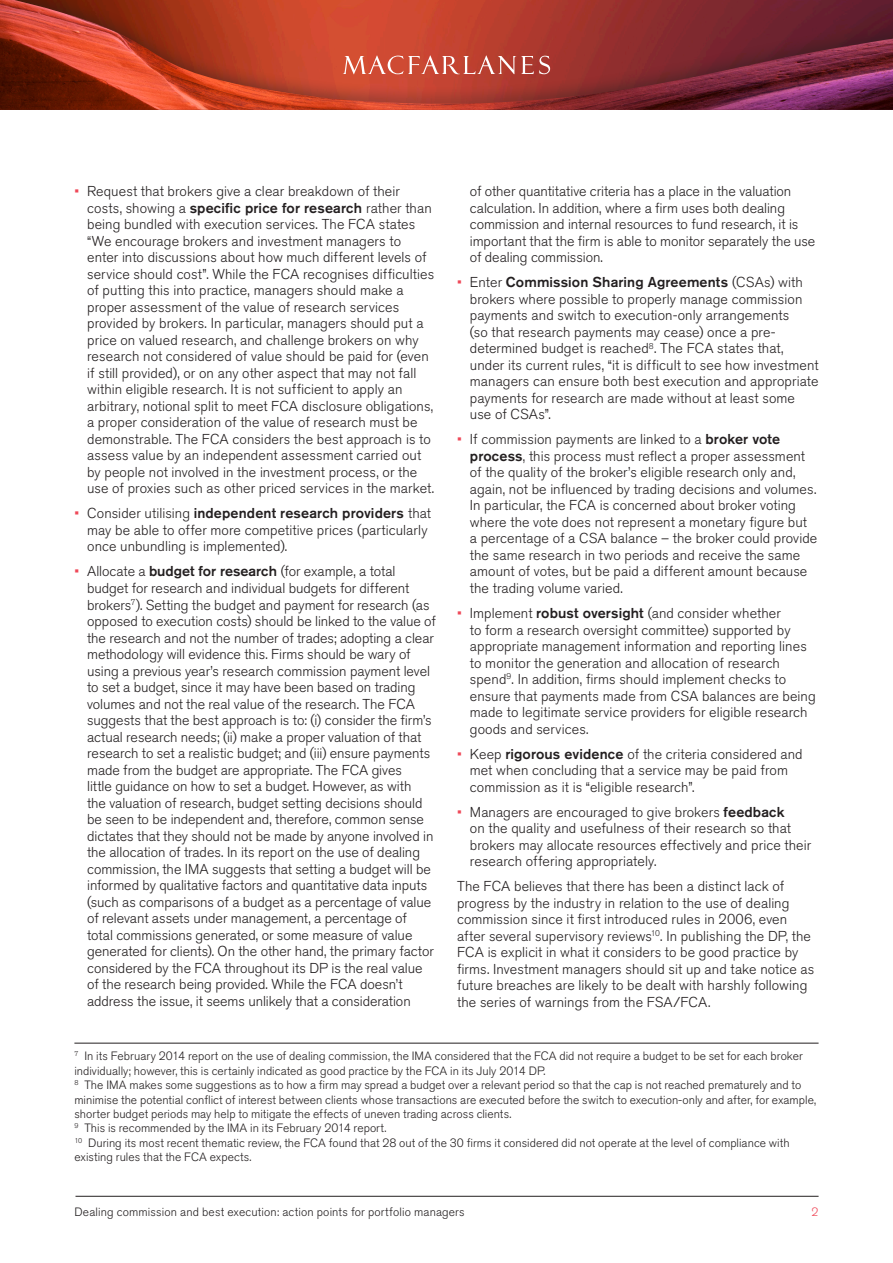
<style>
.page{position:relative;width:893px;height:1263px;background:#fff}
.page>*{position:absolute;margin:0;border:0;box-sizing:border-box;transform-origin:0 0}
.Body_copy{font:300 14.25px/16.5px "Akzidenz Grotesk BQ";letter-spacing:.005em;color:#231f20}
.Body_copy-2{font:300 12px/14.4px "Akzidenz Grotesk BQ";letter-spacing:.005em;color:#231f20}
.t1{font:300 12px "Akzidenz Grotesk BQ";color:#ef4858}
.s1{color:#ef4858}
.s2{font-weight:500}
</style>
<div class="page">
<img style="left:0;top:0;width:893px;height:110px">
<svg style="left:343px;top:56px;width:207px;height:18px;background:#ce6b5d"></svg>
<hr style="left:76px;top:1196px;width:743px;height:1px;background:#231f20">
<hr style="left:74px;top:1043px;width:745px;height:1px;background:#231f20">
<p class="Body_copy" style="left:87px;top:184px;width:349px;text-indent:-13px"><span class="s1">•</span> Request that brokers give a clear breakdown of their costs, showing a <span class="s2">specific price for research</span> rather than being bundled with execution services. The FCA states “We encourage brokers and investment managers to enter into discussions about how much different levels of service should cost”. While the FCA recognises difficulties of putting this into practice, managers should make a proper assessment of the value of research services provided by brokers. In particular, managers should put a price on valued research, and challenge brokers on why research not considered of value should be paid for (even if still provided), or on any other aspect that may not fall within eligible research. It is not sufficient to apply an arbitrary, notional split to meet FCA disclosure obligations, a proper consideration of the value of research must be demonstrable. The FCA considers the best approach is to assess value by an independent assessment carried out by people not involved in the investment process, or the use of proxies such as other priced services in the market.</p>
<p class="Body_copy" style="left:87px;top:506px;width:345px;text-indent:-13px"><span class="s1">•</span> Consider utilising <span class="s2">independent research providers</span> that may be able to offer more competitive prices (particularly once unbundling is implemented).</p>
<p class="Body_copy" style="left:87px;top:564px;width:350px;text-indent:-13px"><span class="s1">•</span> Allocate a <span class="s2">budget for research</span> (for example, a total budget for research and individual budgets for different brokers<sup>7</sup>). Setting the budget and payment for research (as opposed to execution costs) should be linked to the value of the research and not the number of trades; adopting a clear methodology will evidence this. Firms should be wary of using a previous year’s research commission payment level to set a budget, since it may have been based on trading volumes and not the real value of the research. The FCA suggests that the best approach is to: (i) consider the firm’s actual research needs; (ii) make a proper valuation of that research to set a realistic budget; and (iii) ensure payments made from the budget are appropriate. The FCA gives<br>little guidance on how to set a budget. However, as with<br>the valuation of research, budget setting decisions should be seen to be independent and, therefore, common sense dictates that they should not be made by anyone involved in the allocation of trades. In its report on the use of dealing commission, the IMA suggests that setting a budget will be informed by qualitative factors and quantitative data inputs (such as comparisons of a budget as a percentage of value of relevant assets under management, a percentage of total commissions generated, or some measure of value generated for clients). On the other hand, the primary factor considered by the FCA throughout its DP is the real value of the research being provided. While the FCA doesn’t address the issue, it seems unlikely that a consideration</p>
<p class="Body_copy" style="left:470px;top:184px;width:347px">of other quantitative criteria has a place in the valuation calculation. In addition, where a firm uses both dealing commission and internal resources to fund research, it is important that the firm is able to monitor separately the use of dealing commission.</p>
<p class="Body_copy" style="left:470px;top:275px;width:350px;text-indent:-13px"><span class="s1">•</span> Enter <span class="s2">Commission Sharing Agreements</span> (CSAs) with brokers where possible to properly manage commission payments and switch to execution-only arrangements<br>(so that research payments may cease) once a pre&shy;determined budget is reached<sup>8</sup>. The FCA states that, under its current rules, “it is difficult to see how investment managers can ensure both best execution and appropriate payments for research are made without at least some use of CSAs”.</p>
<p class="Body_copy" style="left:470px;top:432px;width:349px;text-indent:-13px"><span class="s1">•</span> If commission payments are linked to a <span class="s2">broker vote process</span>, this process must reflect a proper assessment of the quality of the broker’s eligible research only and, again, not be influenced by trading decisions and volumes.<br>In particular, the FCA is concerned about broker voting where the vote does not represent a monetary figure but a percentage of a CSA balance – the broker could provide the same research in two periods and receive the same amount of votes, but be paid a different amount because the trading volume varied.</p>
<p class="Body_copy" style="left:470px;top:605px;width:347px;text-indent:-13px"><span class="s1">•</span> Implement <span class="s2">robust oversight</span> (and consider whether<br>to form a research oversight committee) supported by appropriate management information and reporting lines to monitor the generation and allocation of research spend<sup>9</sup>. In addition, firms should implement checks to ensure that payments made from CSA balances are being made to legitimate service providers for eligible research goods and services.</p>
<p class="Body_copy" style="left:470px;top:746px;width:334px;text-indent:-13px"><span class="s1">•</span> Keep <span class="s2">rigorous evidence</span> of the criteria considered and met when concluding that a service may be paid from commission as it is “eligible research”.</p>
<p class="Body_copy" style="left:470px;top:804px;width:343px;text-indent:-13px"><span class="s1">•</span> Managers are encouraged to give brokers <span class="s2">feedback<br></span>on the quality and usefulness of their research so that brokers may allocate resources effectively and price their research offering appropriately.</p>
<p class="Body_copy" style="left:457px;top:878px;width:359px">The FCA believes that there has been a distinct lack of progress by the industry in relation to the use of dealing commission since it first introduced rules in 2006, even after several supervisory reviews<sup>10</sup>. In publishing the DP, the FCA is explicit in what it considers to be good practice by firms. Investment managers should sit up and take notice as future breaches are likely to be dealt with harshly following the series of warnings from the FSA/FCA.</p>
<p class="Body_copy-2" style="left:74px;top:1049px;width:743px"><sup>7</sup> In its February 2014 report on the use of dealing commission, the IMA considered that the FCA did not require a budget to be set for each broker individually; however, this is certainly indicated as good practice by the FCA in its July 2014 DP.<br><sup>8</sup> The IMA makes some suggestions as to how a firm may spread a budget over a relevant period so that the cap is not reached prematurely and to minimise the potential conflict of interest between clients whose transactions are executed before the switch to execution-only and after, for example, shorter budget periods may help to mitigate the effects of uneven trading across clients.<br><sup>9</sup> This is recommended by the IMA in its February 2014 report.<br><sup>10</sup> During its most recent thematic review, the FCA found that 28 out of the 30 firms it considered did not operate at the level of compliance with existing rules that the FCA expects.</p>
<p class="Body_copy-2" style="left:74px;top:1205px;width:392px">Dealing commission and best execution: action points for portfolio managers</p>
<p class="t1" style="left:812px;top:1205px;width:8px">2</p>
</div>
